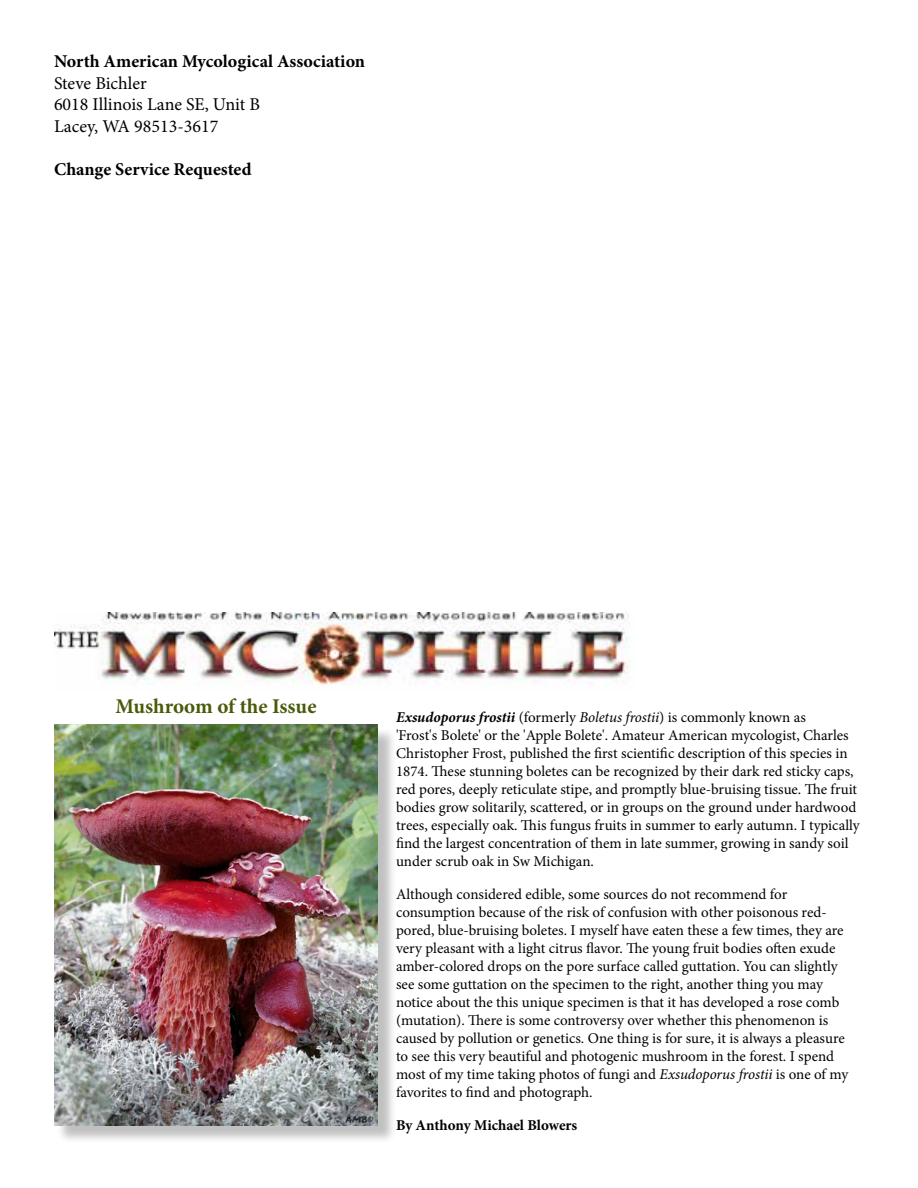
<style>
.page{position:relative;width:918px;height:1188px;background:#fff}
.page>*{position:absolute;margin:0;border:0;box-sizing:border-box;transform-origin:0 0}
.t1{font:700 21px "Minion Pro";color:#495b0b}
.t2{font:700 18px "Minion Pro";color:#000}
.t3{font:18px/21.6px "Minion Pro";color:#000}
.t4{font:15px/18px "Minion Pro";color:#000}
.t5{font:700 15px "Minion Pro";letter-spacing:-.005em;color:#000}
.s1{font-weight:700;font-style:italic}
.s2{font-style:italic}
</style>
<div class="page">
<img style="left:54px;top:612px;width:576px;height:73px">
<div style="left:56px;top:727px;width:340px;height:417px;background:#000;opacity:.25"></div>
<img style="left:54px;top:725px;width:324px;height:400px">
<p class="t2" style="left:54px;top:49px;width:313px">North American Mycological Association</p>
<p class="t3" style="left:54px;top:72px;width:208px">Steve Bichler<br>6018 Illinois Lane SE, Unit B<br>Lacey, WA 98513-3617</p>
<p class="t2" style="left:54px;top:157px;width:199px">Change Service Requested</p>
<h1 class="t1" style="left:115px;top:691px;width:203px">Mushroom of the Issue</h1>
<p class="t4" style="left:396px;top:708px;width:465px"><span class="s1">Exsudoporus frostii</span> (formerly <span class="s2">Boletus frostii</span>) is commonly known as<br>'Frost's Bolete' or the 'Apple Bolete'. Amateur American mycologist, Charles Christopher Frost, published the first scientific description of this species in 1874. These stunning boletes can be recognized by their dark red sticky caps, red pores, deeply reticulate stipe, and promptly blue-bruising tissue. The fruit bodies grow solitarily, scattered, or in groups on the ground under hardwood trees, especially oak. This fungus fruits in summer to early autumn. I typically find the largest concentration of them in late summer, growing in sandy soil under scrub oak in Sw Michigan.</p>
<p class="t4" style="left:396px;top:885px;width:454px">Although considered edible, some sources do not recommend for consumption because of the risk of confusion with other poisonous red&shy;pored, blue-bruising boletes. I myself have eaten these a few times, they are very pleasant with a light citrus flavor. The young fruit bodies often exude amber-colored drops on the pore surface called guttation. You can slightly see some guttation on the specimen to the right, another thing you may notice about the this unique specimen is that it has developed a rose comb (mutation). There is some controversy over whether this phenomenon is caused by pollution or genetics. One thing is for sure, it is always a pleasure to see this very beautiful and photogenic mushroom in the forest. I spend most of my time taking photos of fungi and <span class="s2">Exsudoporus frostii</span> is one of my favorites to find and photograph.</p>
<p class="t5" style="left:396px;top:1114px;width:183px">By Anthony Michael Blowers</p>
</div>
